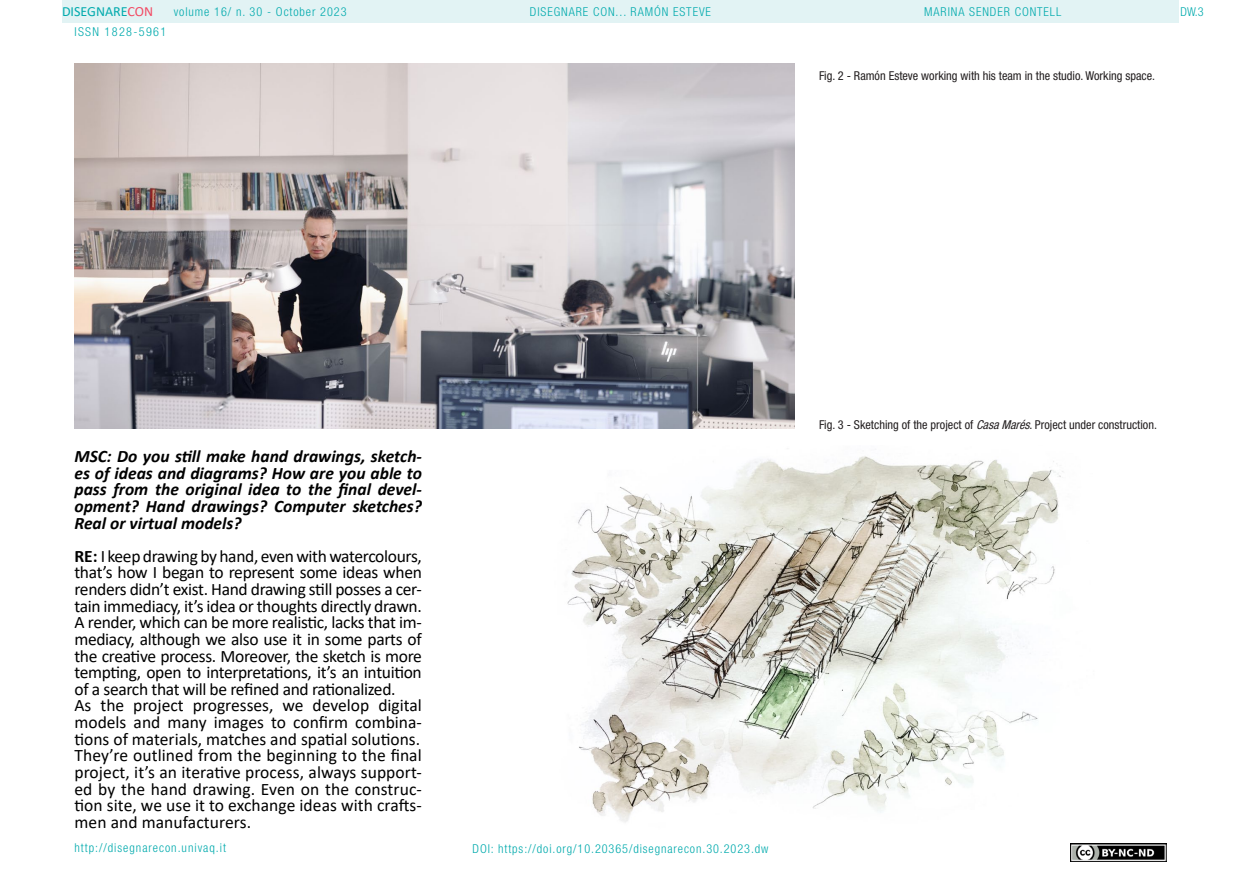
<style>
.page{position:relative;width:1241px;height:893px;background:#fff}
.page>*{position:absolute;margin:0;border:0;box-sizing:border-box;transform-origin:0 0}
.t1{font:17.5px/16.6px "Calibri";letter-spacing:-.02em;color:#000}
.t2{font:italic 700 17.5px/16.6px "Calibri";color:#000;text-align:justify}
.t3{font:14px "Calibri";color:#00aaad}
.t4{font:300 condensed 12.25px "Helvetica Neue LT Std";letter-spacing:.075em;color:#00aaad}
.t5{font:condensed 12.25px "Helvetica Neue LT Std";color:#231f20}
.t6{font:300 condensed 12.25px "Helvetica Neue LT Std";letter-spacing:.11em;color:#00aaad}
.s1{color:#f24862}
.s2{font-weight:700}
.s3{font-style:italic}
</style>
<div class="page">
<div style="left:62px;top:0;width:1116px;height:23px;background:#e2f3f4"></div>
<img style="left:1070px;top:843px;width:96px;height:18px">
<img style="left:74px;top:63px;width:720px;height:366px">
<img style="left:567px;top:456px;width:496px;height:366px">
<p class="t4" style="left:174px;top:5px;width:174px">volume 16/ n. 30 - October 2023</p>
<p class="t4" style="left:530px;top:5px;width:182px">DISEGNARE CON... RAMÓN ESTEVE</p>
<p class="t3" style="left:62px;top:2px;width:93px">DISEGNARE<span class="s1">CON</span></p>
<p class="t4" style="left:924px;top:5px;width:138px">MARINA SENDER CONTELL</p>
<p class="t6" style="left:74px;top:24px;width:93px">ISSN 1828-5961</p>
<p class="t5" style="left:819px;top:68px;width:337px">Fig. 2 - Ramón Esteve working with his team in the studio. Working space.</p>
<p class="t4" style="left:1180px;top:5px;width:25px">DW.3</p>
<p class="t2" style="left:74px;top:447px;width:349px">MSC: Do you still make hand drawings, sketch&shy;es of ideas and diagrams? How are you able to pass from the original idea to the final devel&shy;opment? Hand drawings? Computer sketches?<br>Real or virtual models?</p>
<p class="t1" style="left:74px;top:547px;width:349px"><span class="s2">RE:</span> I keep drawing by hand, even with watercolours, that’s how I began to represent some ideas when renders didn’t exist. Hand drawing still posses a cer&shy;tain immediacy, it’s idea or thoughts directly drawn.<br>A render, which can be more realistic, lacks that im&shy;mediacy, although we also use it in some parts of the creative process. Moreover, the sketch is more tempting, open to interpretations, it’s an intuition of a search that will be refined and rationalized.<br>As the project progresses, we develop digital models and many images to confirm combina&shy;tions of materials, matches and spatial solutions.<br>They’re outlined from the beginning to the final project, it’s an iterative process, always support&shy;ed by the hand drawing. Even on the construc&shy;tion site, we use it to exchange ideas with crafts&shy;men and manufacturers.</p>
<p class="t4" style="left:74px;top:841px;width:153px">http://disegnarecon.univaq.it</p>
<p class="t4" style="left:472px;top:842px;width:297px">DOI: https://doi.org/10.20365/disegnarecon.30.2023.dw</p>
<p class="t5" style="left:819px;top:417px;width:339px">Fig. 3 - Sketching of the project of <span class="s3">CasaMarés</span>. Project under construction.</p>
</div>
